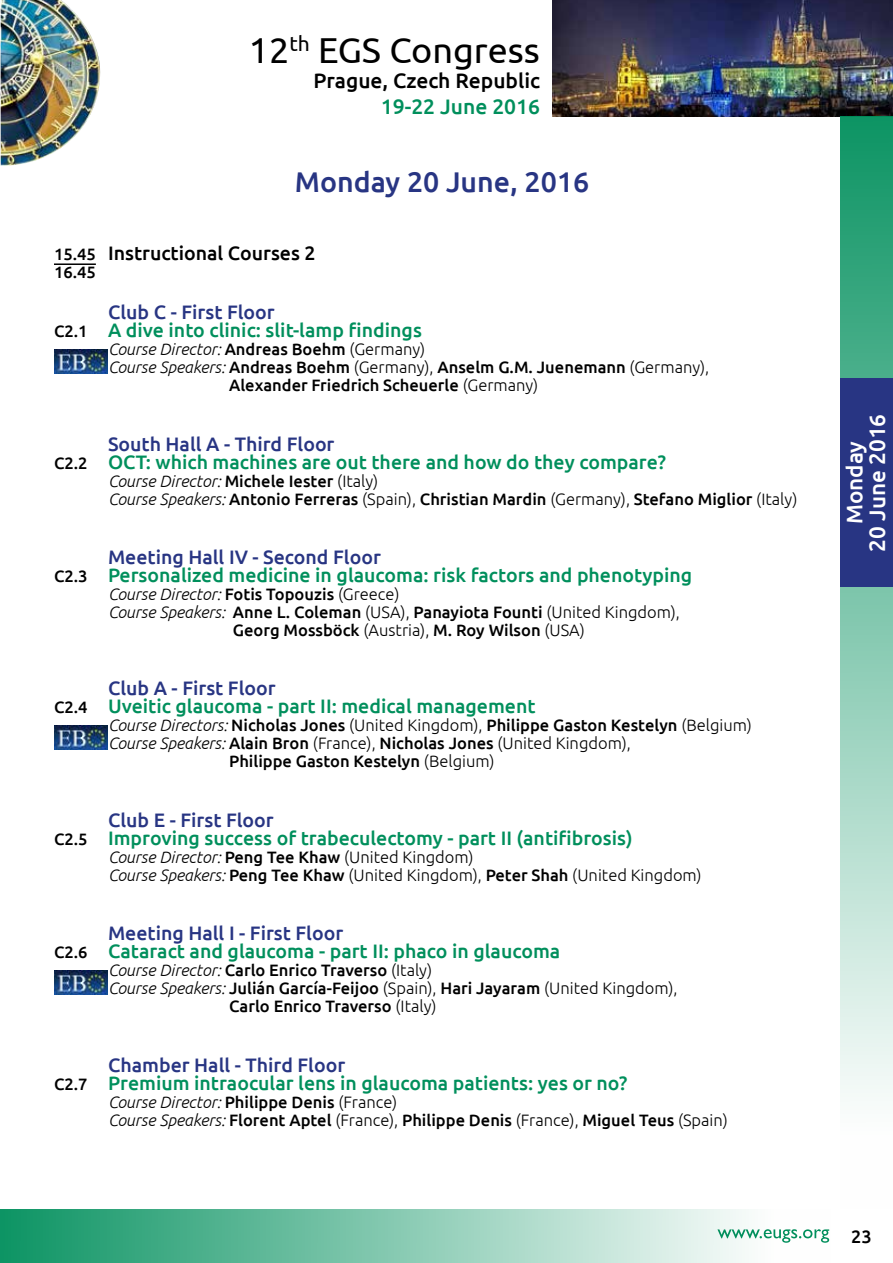
<style>
.page{position:relative;width:893px;height:1263px;background:#fff}
.page>*{position:absolute;margin:0;border:0;box-sizing:border-box;transform-origin:0 0}
.t1{font:36px "Ubuntu";color:#000}
.t2{font:500 28.5px "Ubuntu";color:#283583}
.t3{font:500 22.5px/22.5px "Ubuntu";color:#fff;text-align:center}
.t4{font:500 21px "Ubuntu";color:#000}
.t5{font:500 21px "Ubuntu";color:#008f5c}
.t6{font:500 19.5px/18px "Ubuntu";color:#008f5c}
.t7{font:500 19.5px "Ubuntu";color:#000}
.t8{font:500 18px "Ubuntu";color:#000}
.t9{font:500 16.5px/18px "Ubuntu";color:#000}
.t10{font:300 16.5px/18px "Ubuntu";color:#000}
.t11{font:italic 300 16.5px "Ubuntu";color:#000}
.s1{font-size:16.5px}
.s2{color:#283583}
.s3{font-size:16.5px;color:#000}
.s4{font-weight:500;font-style:normal}
.s5{font-style:normal}
.s6{font-weight:300;font-style:italic}
.s7{font-weight:300}
.s8{font-style:italic}
.s9{font-weight:500}
</style>
<div class="page">
<img style="left:552px;top:0;width:341px;height:117px">
<svg style="left:841px;top:117px;width:52px;height:980px;background:#88cab2"></svg>
<div style="left:841px;top:378px;width:52px;height:209px;background:#283583"></div>
<img style="left:0;top:0;width:100px;height:166px">
<hr style="left:0;top:1209px;width:1px;height:54px;background:#008f5c">
<div style="left:1px;top:1209px;width:829px;height:54px;background:linear-gradient(to right,#129667,#fff)"></div>
<hr style="left:54px;top:263px;width:42px;height:2px;background:#000">
<img style="left:54px;top:349px;width:53px;height:24px">
<img style="left:54px;top:725px;width:53px;height:24px">
<img style="left:54px;top:970px;width:53px;height:24px">
<h1 class="t1" style="left:249px;top:29px;width:293px">12<sup>th</sup> EGS Congress</h1>
<p class="t4" style="left:313px;top:68px;width:228px">Prague, Czech Republic</p>
<p class="t5" style="left:381px;top:93px;width:161px">19-22 June 2016</p>
<h2 class="t2" style="left:295px;top:164px;width:296px">Monday 20 June, 2016</h2>
<p class="t7" style="left:54px;top:240px;width:263px"><span class="s1">15.45</span> Instructional Courses 2</p>
<p class="t9" style="left:54px;top:262px;width:43px">16.45</p>
<p class="t6" style="left:54px;top:302px;width:369px;text-indent:54px"><span class="s2">Club C - First Floor<br></span><span class="s3">C2.1</span> A dive into clinic: slit-lamp findings</p>
<p class="t11" style="left:108px;top:339px;width:319px">Course Director: <span class="s4">Andreas Boehm</span> <span class="s5">(Germany)</span></p>
<p class="t9" style="left:108px;top:358px;width:603px"><span class="s6">Course Speakers:</span> Andreas Boehm <span class="s7">(Germany),</span> Anselm G.M. Juenemann <span class="s7">(Germany),</span></p>
<p class="t9" style="left:229px;top:376px;width:311px">Alexander Friedrich Scheuerle <span class="s7">(Germany)</span></p>
<p class="t6" style="left:54px;top:434px;width:614px;text-indent:54px"><span class="s2">South Hall A - Third Floor<br></span><span class="s3">C2.2</span> OCT: which machines are out there and how do they compare?</p>
<p class="t9" style="left:108px;top:471px;width:691px"><span class="s6">Course Director:</span> Michele Iester <span class="s7">(Italy)<br></span><span class="s6">Course Speakers:</span> Antonio Ferreras <span class="s7">(Spain),</span> Christian Mardin <span class="s7">(Germany),</span> Stefano Miglior <span class="s7">(Italy)</span></p>
<p class="t6" style="left:54px;top:547px;width:640px;text-indent:54px"><span class="s2">Meeting Hall IV - Second Floor<br></span><span class="s3">C2.3</span> Personalized medicine in glaucoma: risk factors and phenotyping</p>
<p class="t11" style="left:108px;top:584px;width:293px">Course Director: <span class="s4">Fotis Topouzis</span> <span class="s5">(Greece)</span></p>
<p class="t9" style="left:108px;top:602px;width:573px"><span class="s6">Course Speakers:</span> Anne L. Coleman <span class="s7">(USA),</span> Panayiota Founti <span class="s7">(United Kingdom),</span></p>
<p class="t9" style="left:233px;top:620px;width:354px">Georg Mossböck <span class="s7">(Austria),</span> M. Roy Wilson <span class="s7">(USA)</span></p>
<p class="t6" style="left:54px;top:679px;width:483px;text-indent:54px"><span class="s2">Club A - First Floor<br></span><span class="s3">C2.4</span> Uveitic glaucoma - part II: medical management</p>
<p class="t9" style="left:108px;top:716px;width:645px"><span class="s6">Course Directors:</span> Nicholas Jones <span class="s7">(United Kingdom),</span> Philippe Gaston Kestelyn <span class="s7">(Belgium)</span></p>
<p class="t10" style="left:108px;top:734px;width:524px"><span class="s8">Course Speakers:</span> <span class="s9">Alain Bron</span> (France), <span class="s9">Nicholas Jones</span> (United Kingdom),</p>
<p class="t9" style="left:229px;top:752px;width:267px">Philippe Gaston Kestelyn <span class="s7">(Belgium)</span></p>
<p class="t6" style="left:54px;top:810px;width:580px;text-indent:54px"><span class="s2">Club E - First Floor<br></span><span class="s3">C2.5</span> Improving success of trabeculectomy - part II (antifibrosis)</p>
<p class="t10" style="left:108px;top:847px;width:595px"><span class="s8">Course Director:</span> <span class="s9">Peng Tee Khaw</span> (United Kingdom)<br><span class="s8">Course Speakers:</span> <span class="s9">Peng Tee Khaw</span> (United Kingdom), <span class="s9">Peter Shah</span> (United Kingdom)</p>
<p class="t6" style="left:54px;top:923px;width:508px;text-indent:54px"><span class="s2">Meeting Hall I - First Floor<br></span><span class="s3">C2.6</span> Cataract and glaucoma - part II: phaco in glaucoma</p>
<p class="t9" style="left:108px;top:961px;width:326px"><span class="s6">Course Director:</span> Carlo Enrico Traverso <span class="s7">(Italy)</span></p>
<p class="t9" style="left:108px;top:979px;width:571px"><span class="s6">Course Speakers:</span> Julián García-Feijoo <span class="s7">(Spain),</span> Hari Jayaram <span class="s7">(United Kingdom),</span></p>
<p class="t9" style="left:229px;top:997px;width:209px">Carlo Enrico Traverso <span class="s7">(Italy)</span></p>
<p class="t6" style="left:54px;top:1055px;width:575px;text-indent:54px"><span class="s2">Chamber Hall - Third Floor<br></span><span class="s3">C2.7</span> Premium intraocular lens in glaucoma patients: yes or no?</p>
<p class="t9" style="left:108px;top:1092px;width:621px"><span class="s6">Course Director:</span> Philippe Denis <span class="s7">(France)<br></span><span class="s6">Course Speakers:</span> Florent Aptel <span class="s7">(France),</span> Philippe Denis <span class="s7">(France),</span> Miguel Teus <span class="s7">(Spain)</span></p>
<h3 class="t3" style="left:842px;top:552px;width:139px;rotate:-90deg">Monday<br>20 June 2016</h3>
<p class="t8" style="left:851px;top:1225px;width:22px">23</p>
</div>
